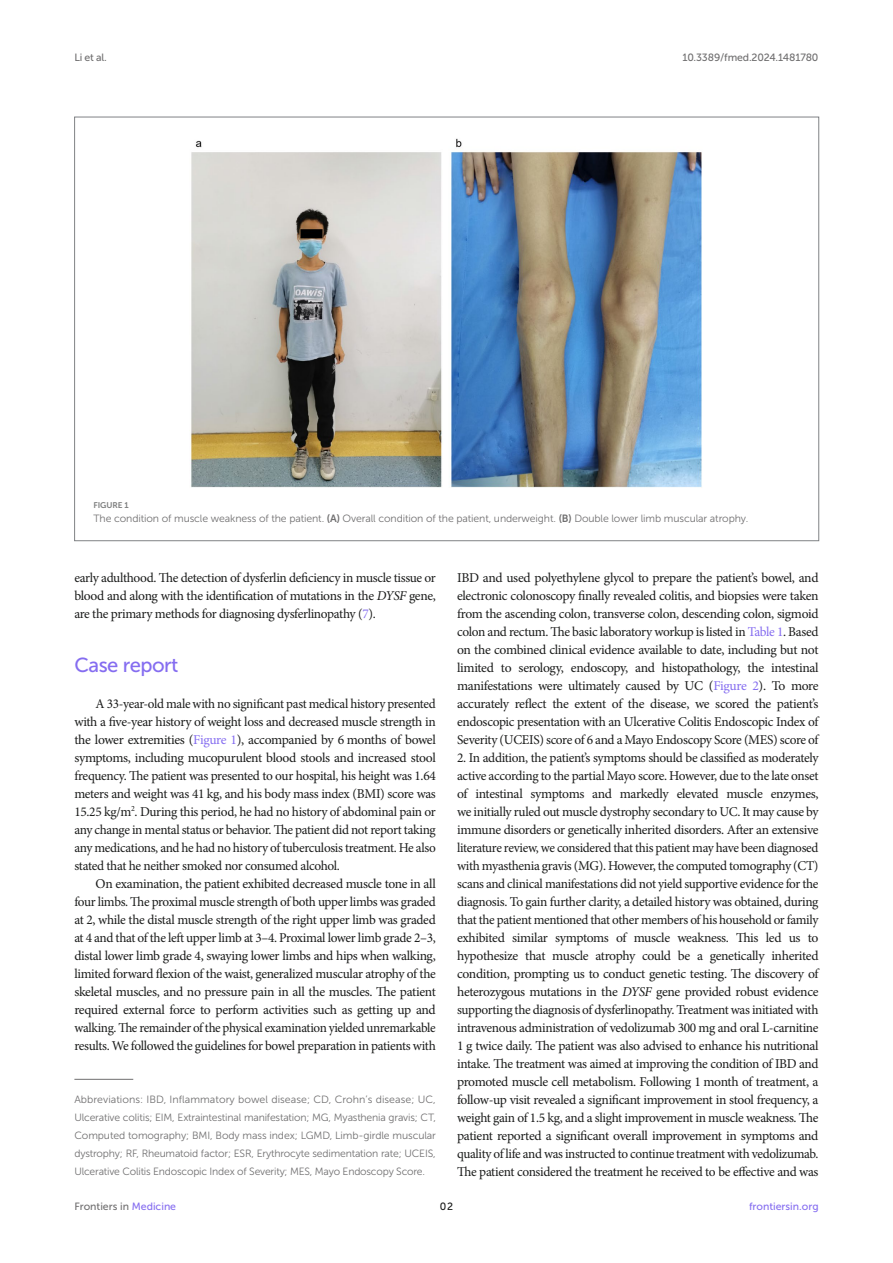
<style>
.page{position:relative;width:893px;height:1263px;background:#fff}
.page>*{position:absolute;margin:0;border:0;box-sizing:border-box;transform-origin:0 0}
.HEAD_1{font:20.25px "Museo Sans 500";letter-spacing:-.025em;color:#856df0}
.TEXT{font:13.5px/18px "Minion Pro";letter-spacing:-.025em;color:#1b1c1b;text-align:justify}
.ABB{font:10.5px/18px "Museo Sans 300";letter-spacing:-.02em;color:#706f70;text-align:justify}
.FIG_LEG{font:10.5px "Museo Sans 300";letter-spacing:-.01em;color:#706f70}
.t1{font:10.5px "Museo Sans 500";letter-spacing:-.015em;color:#706f70}
.t2{font:10.5px "Museo Sans 500";color:#856df0}
.t3{font:10.5px "Museo Sans 500";color:#1b1c1b}
.FIG_HD{font:8.25px "Museo Sans 700";letter-spacing:-.01em;color:#7e7f7f}
.s1{font-family:"Museo Sans 700"}
.s2{font-style:italic}
.s3{color:#856df0}
</style>
<div class="page">
<img style="left:190px;top:138px;width:512px;height:350px">
<hr style="left:74px;top:1079px;width:59px;height:1px;background:#706f70">
<p class="t1" style="left:74px;top:51px;width:34px">Li et al.</p>
<p class="t1" style="left:682px;top:51px;width:138px">10.3389/fmed.2024.1481780</p>
<p class="FIG_HD" style="left:94px;top:501px;width:37px">FIGURE 1</p>
<p class="FIG_LEG" style="left:94px;top:512px;width:656px">The condition of muscle weakness of the patient. <span class="s1">(A)</span> Overall condition of the patient, underweight. <span class="s1">(B)</span> Double lower limb muscular atrophy.</p>
<p class="TEXT" style="left:74px;top:569px;width:363px">early adulthood. The detection of dysferlin deficiency in muscle tissue or blood and along with the identification of mutations in the <span class="s2">DYSF</span> gene, are the primary methods for diagnosing dysferlinopathy (<span class="s3">7</span>).</p>
<p class="HEAD_1" style="left:74px;top:654px;width:106px">Case report</p>
<p class="TEXT" style="left:74px;top:695px;width:363px;text-indent:21px">A 33-year-old male with no significant past medical history presented with a five-year history of weight loss and decreased muscle strength in the lower extremities (<span class="s3">Figure 1</span>), accompanied by 6 months of bowel symptoms, including mucopurulent blood stools and increased stool frequency. The patient was presented to our hospital, his height was 1.64 meters and weight was 41 kg, and his body mass index (BMI) score was 15.25 kg/m<sup>2</sup>. During this period, he had no history of abdominal pain or any change in mental status or behavior. The patient did not report taking any medications, and he had no history of tuberculosis treatment. He also stated that he neither smoked nor consumed alcohol.</p>
<p class="TEXT" style="left:74px;top:875px;width:363px;text-indent:21px">On examination, the patient exhibited decreased muscle tone in all four limbs. The proximal muscle strength of both upper limbs was graded at 2, while the distal muscle strength of the right upper limb was graded at 4 and that of the left upper limb at 3–4. Proximal lower limb grade 2–3, distal lower limb grade 4, swaying lower limbs and hips when walking, limited forward flexion of the waist, generalized muscular atrophy of the skeletal muscles, and no pressure pain in all the muscles. The patient required external force to perform activities such as getting up and walking. The remainder of the physical examination yielded unremarkable results. We followed the guidelines for bowel preparation in patients with</p>
<p class="ABB" style="left:74px;top:1091px;width:363px">Abbreviations: IBD, Inflammatory bowel disease; CD, Crohn’s disease; UC, Ulcerative colitis; EIM, Extraintestinal manifestation; MG, Myasthenia gravis; CT, Computed tomography; BMI, Body mass index; LGMD, Limb-girdle muscular dystrophy; RF, Rheumatoid factor; ESR, Erythrocyte sedimentation rate; UCEIS, Ulcerative Colitis Endoscopic Index of Severity; MES, Mayo Endoscopy Score.</p>
<p class="TEXT" style="left:457px;top:569px;width:363px">IBD and used polyethylene glycol to prepare the patient’s bowel, and electronic colonoscopy finally revealed colitis, and biopsies were taken from the ascending colon, transverse colon, descending colon, sigmoid colon and rectum. The basic laboratory workup is listed in <span class="s3">Table 1</span>. Based on the combined clinical evidence available to date, including but not limited to serology, endoscopy, and histopathology, the intestinal manifestations were ultimately caused by UC (<span class="s3">Figure 2</span>). To more accurately reflect the extent of the disease, we scored the patient’s endoscopic presentation with an Ulcerative Colitis Endoscopic Index of Severity (UCEIS) score of 6 and a Mayo Endoscopy Score (MES) score of</p>
<p class="TEXT" style="left:457px;top:749px;width:363px">2. In addition, the patient’s symptoms should be classified as moderately active according to the partial Mayo score. However, due to the late onset of intestinal symptoms and markedly elevated muscle enzymes, we initially ruled out muscle dystrophy secondary to UC. It may cause by immune disorders or genetically inherited disorders. After an extensive literature review, we considered that this patient may have been diagnosed with myasthenia gravis (MG). However, the computed tomography (CT) scans and clinical manifestations did not yield supportive evidence for the diagnosis. To gain further clarity, a detailed history was obtained, during that the patient mentioned that other members of his household or family exhibited similar symptoms of muscle weakness. This led us to hypothesize that muscle atrophy could be a genetically inherited condition, prompting us to conduct genetic testing. The discovery of heterozygous mutations in the <span class="s2">DYSF</span> gene provided robust evidence supporting the diagnosis of dysferlinopathy. Treatment was initiated with intravenous administration of vedolizumab 300 mg and oral L-carnitine 1 g twice daily. The patient was also advised to enhance his nutritional intake. The treatment was aimed at improving the condition of IBD and promoted muscle cell metabolism. Following 1 month of treatment, a follow-up visit revealed a significant improvement in stool frequency, a weight gain of 1.5 kg, and a slight improvement in muscle weakness. The patient reported a significant overall improvement in symptoms and quality of life and was instructed to continue treatment with vedolizumab.<br>The patient considered the treatment he received to be effective and was</p>
<p class="t1" style="left:74px;top:1200px;width:103px">Frontiers in <span class="s3">Medicine</span></p>
<p class="t3" style="left:440px;top:1200px;width:15px">02</p>
<p class="t2" style="left:749px;top:1200px;width:71px">frontiersin.org</p>
</div>
